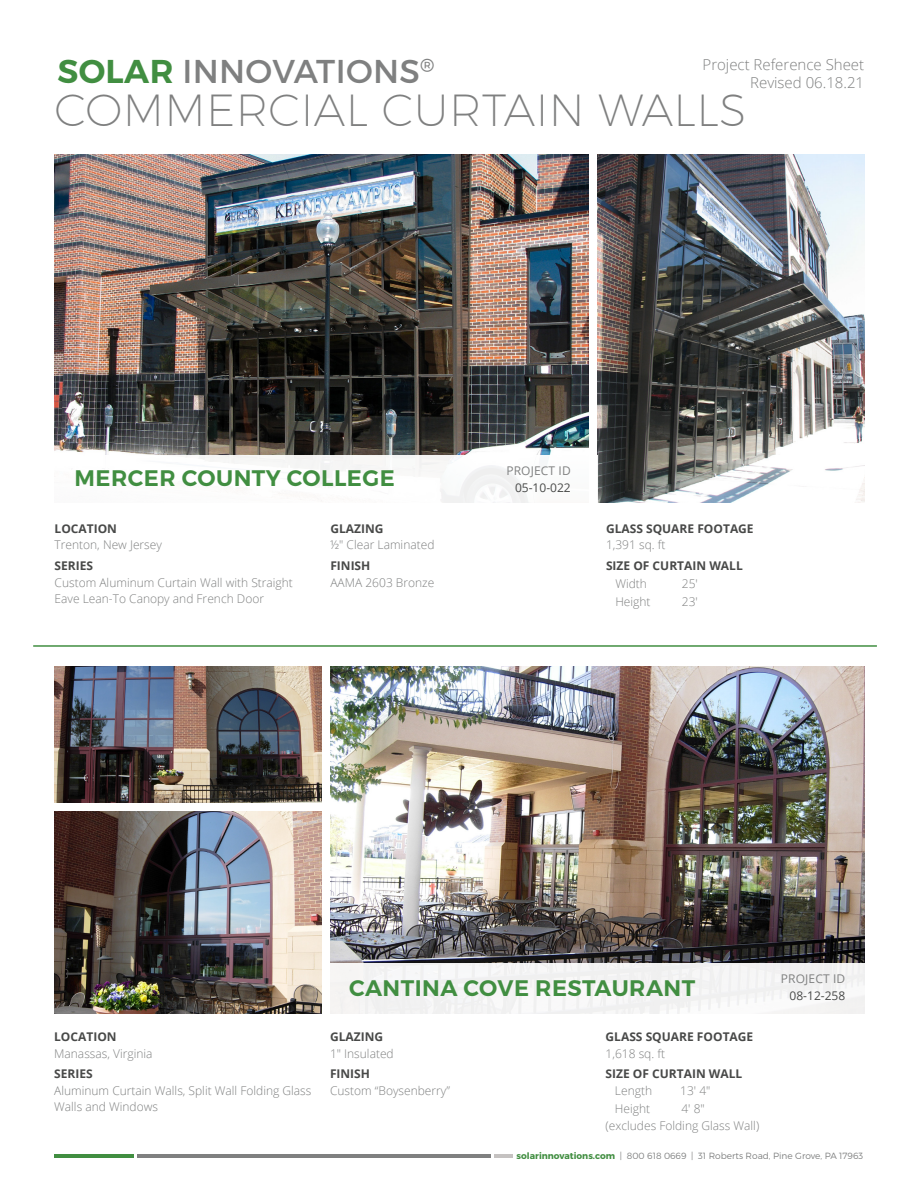
<style>
.page{position:relative;width:918px;height:1188px;background:#fff}
.page>*{position:absolute;margin:0;border:0;box-sizing:border-box;transform-origin:0 0}
.t1{font:200 45px "Montserrat";letter-spacing:.01em;color:#7f8080}
.t2{font:33px "Montserrat";letter-spacing:.01em;color:#7f8080}
.t3{font:600 22.5px "Montserrat";letter-spacing:.02em;color:#418e41}
.t4{font:300 15px/18px "Open Sans";color:#7f8080;text-align:right}
.t5{font:300 12px/16.5px "Open Sans";color:#7f8080}
.t6{font:700 12px/16.5px "Open Sans";color:#484948}
.t7{font:12px "Open Sans";letter-spacing:.01em;color:#7f8080}
.t8{font:12px "Open Sans";color:#484948}
.t9{font:300 9px "Montserrat";color:#7f8080}
.s1{font-weight:600;color:#418e41}
.s2{font-weight:700;color:#484948}
.s3{font-weight:300;color:#7f8080}
.s4{font-weight:700;color:#418e41}
</style>
<div class="page">
<hr style="left:137px;top:1155px;width:354px;height:3px;background:#7f8080">
<hr style="left:54px;top:1155px;width:80px;height:3px;background:#418e41">
<hr style="left:494px;top:1155px;width:19px;height:3px;background:#c5c2c1">
<img style="left:55px;top:155px;width:534px;height:300px">
<img style="left:331px;top:666px;width:534px;height:297px">
<img style="left:55px;top:666px;width:267px;height:136px">
<img style="left:598px;top:154px;width:267px;height:348px">
<img style="left:55px;top:811px;width:267px;height:203px">
<div style="left:326px;top:963px;width:546px;height:53px;background:#f4f3f3"></div>
<hr style="left:33px;top:645px;width:844px;height:2px;background:#418e41">
<h2 class="t2" style="left:57px;top:51px;width:379px"><span class="s1">SOLAR</span> INNOVATIONS<sup>®</sup></h2>
<p class="t4" style="left:703px;top:55px;width:163px">Project Reference Sheet<br>Revised 06.18.21</p>
<h1 class="t1" style="left:54px;top:83px;width:694px">COMMERCIAL CURTAIN WALLS</h1>
<p class="t3" style="left:75px;top:464px;width:322px">MERCER COUNTY COLLEGE</p>
<p class="t5" style="left:55px;top:520px;width:109px"><span class="s2">LOCATION<br></span>Trenton, New Jersey</p>
<p class="t5" style="left:55px;top:557px;width:240px"><span class="s2">SERIES<br></span>Custom Aluminum Curtain Wall with Straight<br>Eave Lean-To Canopy and French Door</p>
<p class="t5" style="left:330px;top:520px;width:106px"><span class="s2">GLAZING<br></span>½″ Clear Laminated</p>
<p class="t5" style="left:330px;top:557px;width:106px"><span class="s2">FINISH<br></span>AAMA 2603 Bronze</p>
<p class="t7" style="left:506px;top:462px;width:66px">PROJECT ID</p>
<p class="t8" style="left:515px;top:479px;width:57px">05-10-022</p>
<p class="t6" style="left:606px;top:520px;width:149px">GLASS SQUARE FOOTAGE<br><span class="s3">1,391 sq. ft</span></p>
<p class="t6" style="left:606px;top:557px;width:138px">SIZE OF CURTAIN WALL</p>
<p class="t5" style="left:615px;top:575px;width:33px">Width</p>
<p class="t5" style="left:682px;top:575px;width:18px">25'</p>
<p class="t5" style="left:615px;top:593px;width:37px">Height</p>
<p class="t5" style="left:682px;top:593px;width:18px">23′</p>
<p class="t5" style="left:54px;top:1028px;width:100px"><span class="s2">LOCATION<br></span>Manassas, Virginia</p>
<p class="t5" style="left:54px;top:1065px;width:259px"><span class="s2">SERIES<br></span>Aluminum Curtain Walls, Split Wall Folding Glass<br>Walls and Windows</p>
<p class="t3" style="left:349px;top:974px;width:348px">CANTINA COVE RESTAURANT</p>
<p class="t5" style="left:330px;top:1028px;width:65px"><span class="s2">GLAZING<br></span>1″ Insulated</p>
<p class="t5" style="left:330px;top:1065px;width:121px"><span class="s2">FINISH<br></span>Custom “Boysenberry”</p>
<p class="t6" style="left:606px;top:1028px;width:149px">GLASS SQUARE FOOTAGE<br><span class="s3">1,618 sq. ft</span></p>
<p class="t6" style="left:615px;top:1065px;width:129px;text-indent:-9px">SIZE OF CURTAIN WALL<br><span class="s3">Length</span></p>
<p class="t5" style="left:680px;top:1082px;width:32px">13′ 4″</p>
<p class="t5" style="left:615px;top:1100px;width:37px">Height</p>
<p class="t5" style="left:681px;top:1100px;width:25px">4′ 8″</p>
<p class="t5" style="left:606px;top:1118px;width:155px">(excludes Folding Glass Wall)</p>
<p class="t7" style="left:781px;top:971px;width:66px">PROJECT ID</p>
<p class="t8" style="left:790px;top:987px;width:57px">08-12-258</p>
<p class="t9" style="left:517px;top:1150px;width:348px"><span class="s4">solarinnovations.com</span> | 800 618 0669 | 31 Roberts Road, Pine Grove, PA 17963</p>
</div>
